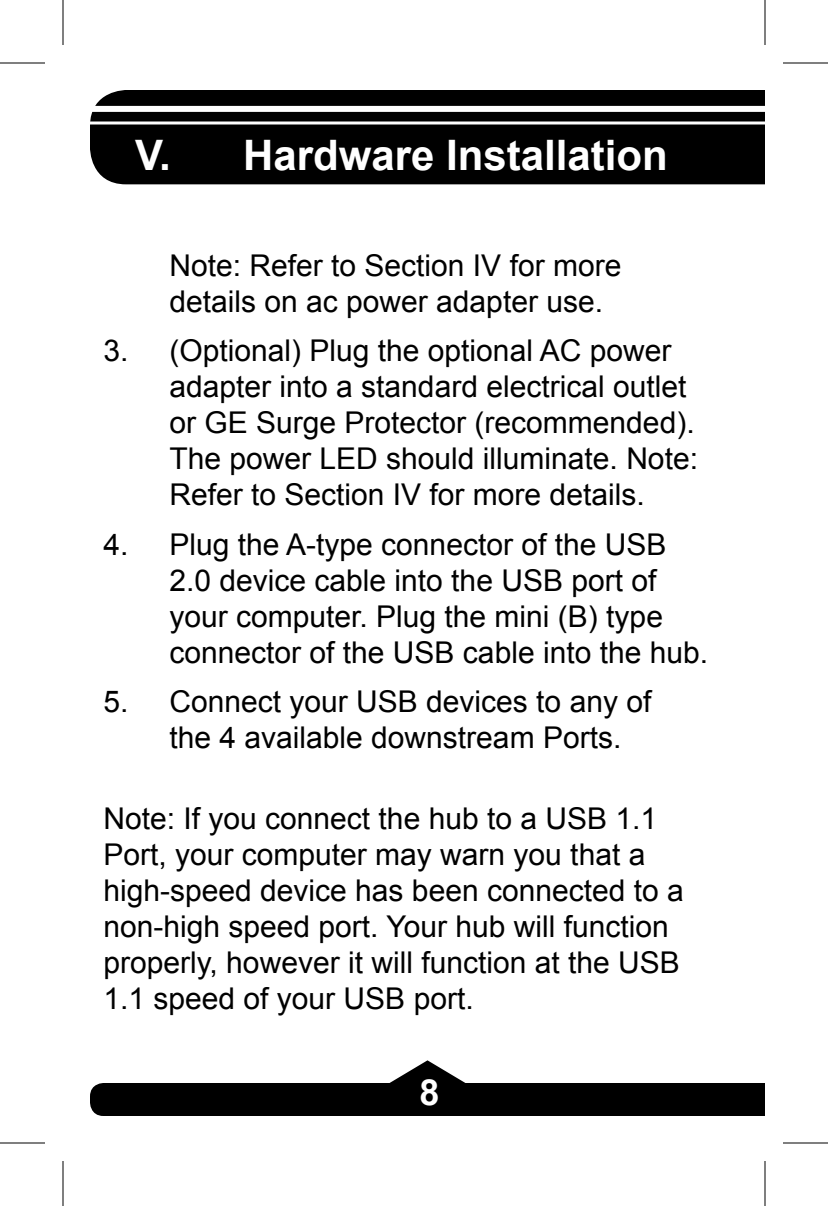
<style>
.page{position:relative;width:828px;height:1206px;background:#fff}
.page>*{position:absolute;margin:0;border:0;box-sizing:border-box;transform-origin:0 0}
.t1{font:700 42px "Arial";color:#fff}
.t2{font:700 36px "Arial";color:#fff}
.t3{font:30px/36px "Arial";color:#000}
</style>
<div class="page">
<div style="left:90px;top:90px;width:675px;height:94px;background:#000"></div>
<div style="left:81px;top:106px;width:684px;height:6px;background:#fff"></div>
<hr style="left:81px;top:122px;width:684px;height:2px;background:#fff">
<svg style="left:90px;top:1060px;width:675px;height:56px"></svg>
<hr style="left:0;top:62px;width:45px;height:2px;background:#000">
<hr style="left:783px;top:62px;width:45px;height:2px;background:#000">
<hr style="left:0;top:1142px;width:45px;height:2px;background:#000">
<hr style="left:783px;top:1142px;width:45px;height:2px;background:#000">
<hr style="left:62px;top:0;width:2px;height:45px;background:#000">
<hr style="left:62px;top:1161px;width:2px;height:45px;background:#000">
<hr style="left:764px;top:0;width:2px;height:45px;background:#000">
<hr style="left:764px;top:1161px;width:2px;height:45px;background:#000">
<h1 class="t1" style="left:135px;top:132px;width:534px">V. Hardware Installation</h1>
<p class="t3" style="left:170px;top:247px;width:453px">Note: Refer to Section IV for more details on ac power adapter use.</p>
<p class="t3" style="left:170px;top:333px;width:530px;text-indent:-66px">3. (Optional) Plug the optional AC power adapter into a standard electrical outlet or GE Surge Protector (recommended).<br>The power LED should illuminate. Note:<br>Refer to Section IV for more details.</p>
<p class="t3" style="left:170px;top:526px;width:540px;text-indent:-66px">4. Plug the A-type connector of the USB 2.0 device cable into the USB port of your computer. Plug the mini (B) type connector of the USB cable into the hub.</p>
<p class="t3" style="left:170px;top:684px;width:483px;text-indent:-66px">5. Connect your USB devices to any of the 4 available downstream Ports.</p>
<p class="t3" style="left:104px;top:801px;width:582px">Note: If you connect the hub to a USB 1.1<br>Port, your computer may warn you that a high-speed device has been connected to a non-high speed port. Your hub will function properly, however it will function at the USB 1.1 speed of your USB port.</p>
<p class="t2" style="left:420px;top:1073px;width:22px">8</p>
</div>
